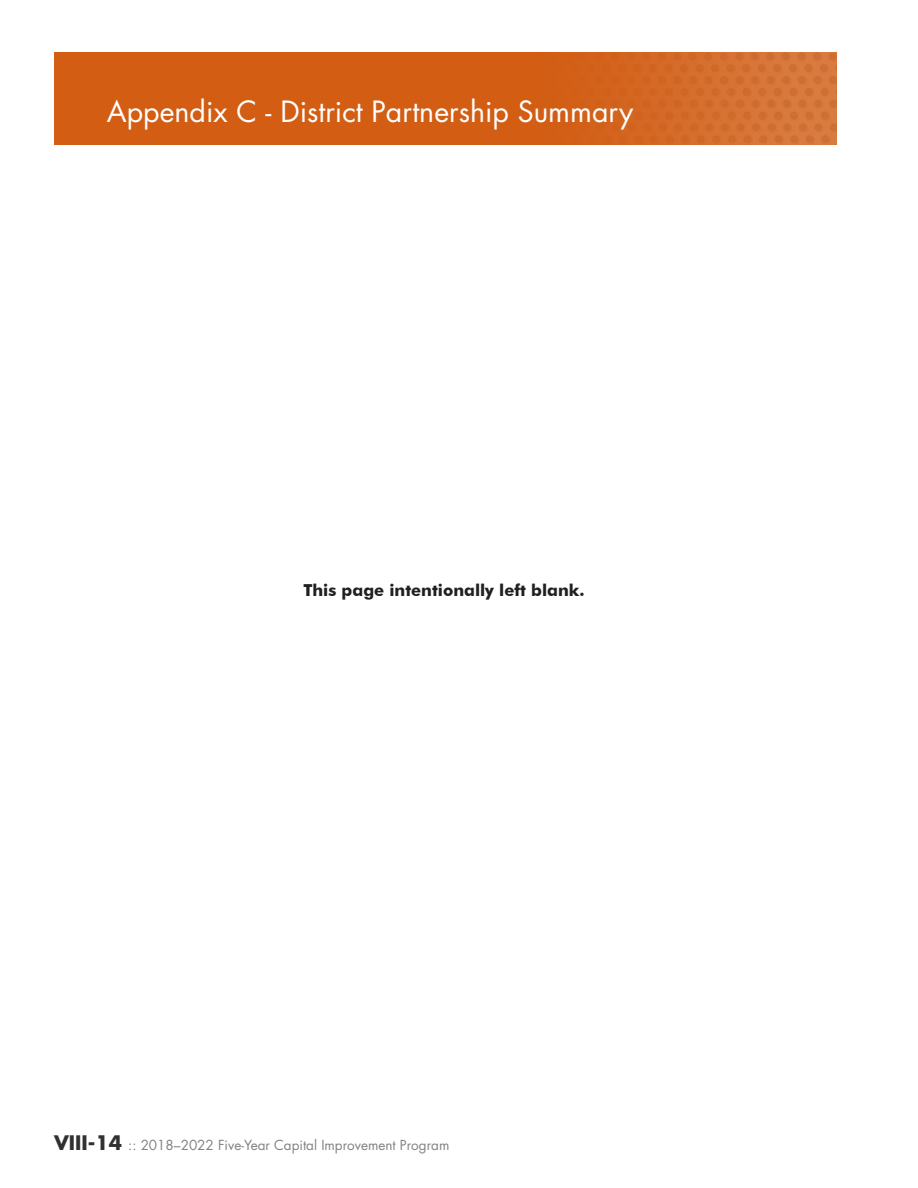
<style>
.page{position:relative;width:918px;height:1188px;background:#fff}
.page>*{position:absolute;margin:0;border:0;box-sizing:border-box;transform-origin:0 0}
.t1{font:28.5px "Futura Std";color:#fff}
.t2{font:700 16.5px "Futura BT";color:#231f20}
.t3{font:13.5px "Futura Std";color:#808285}
.s1{font-weight:700;font-size:19.5px;color:#312f30}
</style>
<div class="page">
<img style="left:54px;top:53px;width:783px;height:91px">
<h1 class="t1" style="left:107px;top:93px;width:528px">Appendix C - District Partnership Summary</h1>
<p class="t2" style="left:303px;top:580px;width:283px">This page intentionally left blank.</p>
<p class="t3" style="left:54px;top:1137px;width:397px"><span class="s1">VIII-14</span> :: 2018–2022 Five-Year Capital Improvement Program</p>
</div>
